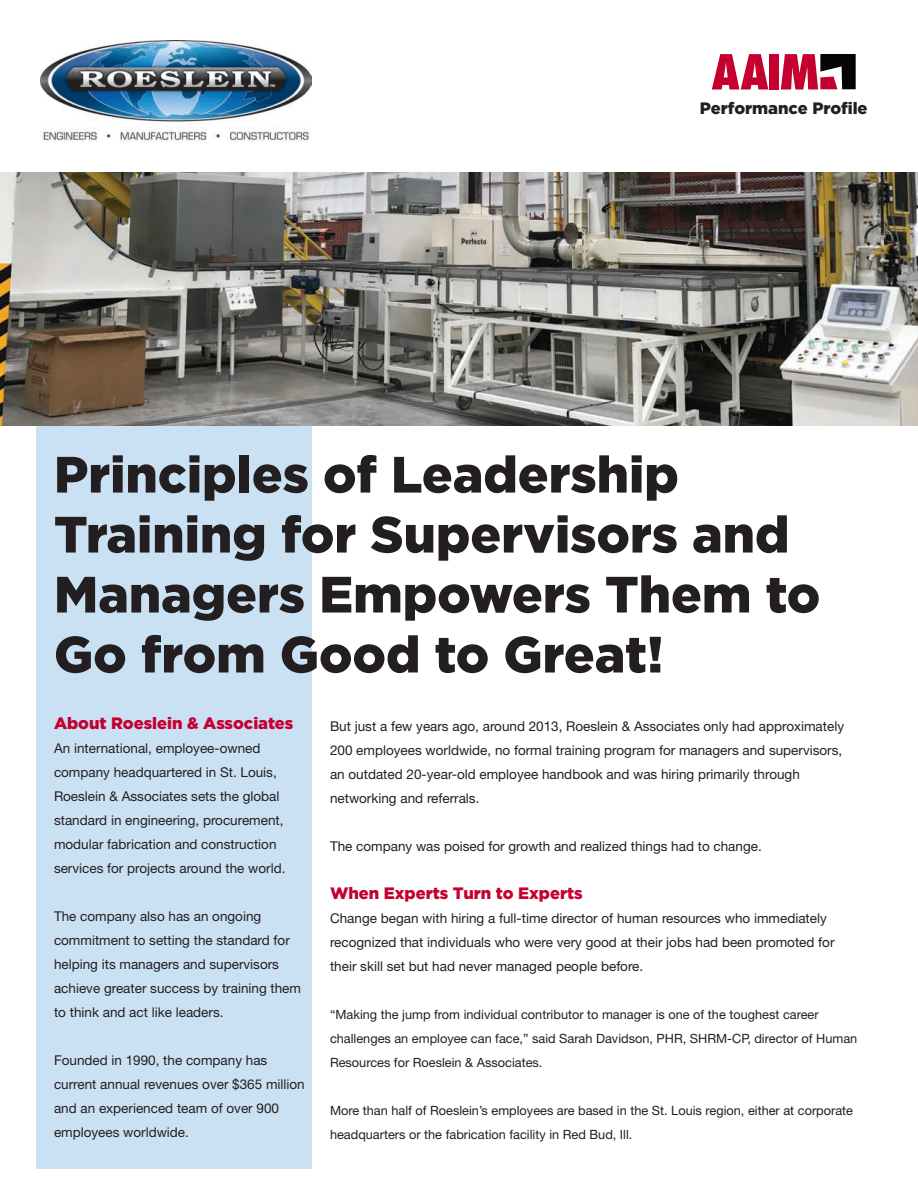
<style>
.page{position:relative;width:918px;height:1188px;background:#fff}
.page>*{position:absolute;margin:0;border:0;box-sizing:border-box;transform-origin:0 0}
.t1{font:900 51px/60px "Gotham";color:#231f20}
.t2{font:900 16.5px "Gotham";color:#c5002e}
.t3{font:900 16.5px "Gotham";color:#231f20}
.t4{font:13.5px/24px "Helvetica Neue LT Std";color:#231f20}
.t5{font:12.75px/24px "Helvetica Neue LT Std";color:#231f20}
</style>
<div class="page">
<div style="left:37px;top:367px;width:275px;height:802px;background:#cae1f3"></div>
<img style="left:0;top:172px;width:918px;height:254px">
<img style="left:40px;top:40px;width:272px;height:102px">
<svg style="left:712px;top:54px;width:56px;height:36px"></svg>
<div style="left:770px;top:54px;width:9px;height:36px;background:#c5002e"></div>
<svg style="left:781px;top:54px;width:75px;height:36px"></svg>
<p class="t3" style="left:700px;top:99px;width:169px">Performance Profile</p>
<p class="t1" style="left:54px;top:443px;width:626px">Principles of Leadership</p>
<p class="t1" style="left:54px;top:503px;width:768px">Training for Supervisors and<br>Managers Empowers Them to<br>Go from Good to Great!</p>
<p class="t2" style="left:54px;top:714px;width:241px">About Roeslein &amp; Associates</p>
<p class="t4" style="left:54px;top:736px;width:233px">An international, employee-owned company headquartered in St. Louis, Roeslein &amp; Associates sets the global standard in engineering, procurement, modular fabrication and construction services for projects around the world.</p>
<p class="t4" style="left:54px;top:904px;width:249px">The company also has an ongoing commitment to setting the standard for helping its managers and supervisors achieve greater success by training them to think and act like leaders.</p>
<p class="t4" style="left:54px;top:1048px;width:215px">Founded in 1990, the company has</p>
<p class="t4" style="left:54px;top:1072px;width:252px">current annual revenues over $365 million and an experienced team of over 900 employees worldwide.</p>
<p class="t4" style="left:330px;top:714px;width:516px">But just a few years ago, around 2013, Roeslein &amp; Associates only had approximately 200 employees worldwide, no formal training program for managers and supervisors, an outdated 20-year-old employee handbook and was hiring primarily through networking and referrals.</p>
<p class="t4" style="left:330px;top:834px;width:433px">The company was poised for growth and realized things had to change.</p>
<p class="t2" style="left:330px;top:884px;width:254px">When Experts Turn to Experts</p>
<p class="t4" style="left:330px;top:906px;width:506px">Change began with hiring a full-time director of human resources who immediately recognized that individuals who were very good at their jobs had been promoted for their skill set but had never managed people before.</p>
<p class="t5" style="left:330px;top:1002px;width:529px">“Making the jump from individual contributor to manager is one of the toughest career challenges an employee can face,” said Sarah Davidson, PHR, SHRM-CP, director of Human<br>Resources for Roeslein &amp; Associates.</p>
<p class="t5" style="left:330px;top:1098px;width:525px">More than half of Roeslein’s employees are based in the St. Louis region, either at corporate headquarters or the fabrication facility in Red Bud, Ill.</p>
</div>
